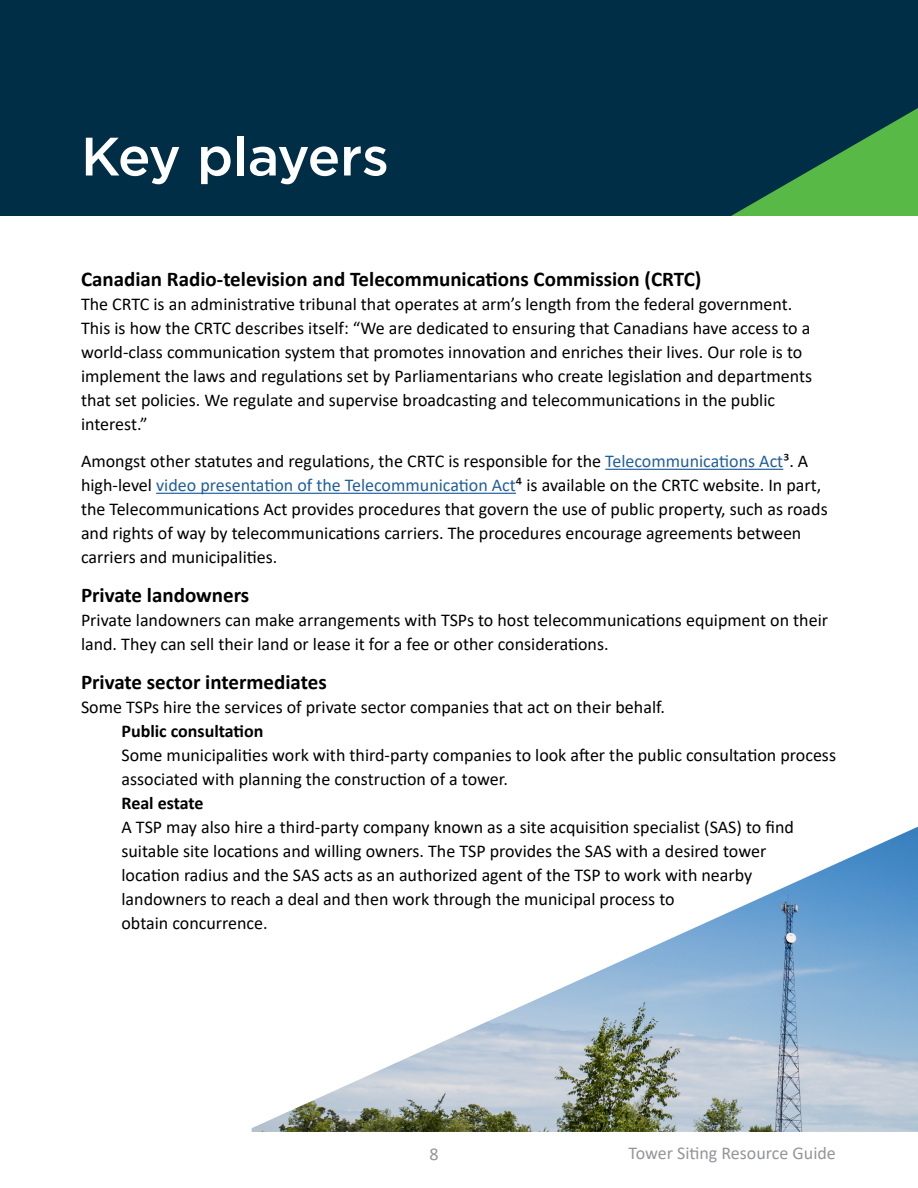
<style>
.page{position:relative;width:918px;height:1188px;background:#fff}
.page>*{position:absolute;margin:0;border:0;box-sizing:border-box;transform-origin:0 0}
.t1{font:500 54px "Gotham";letter-spacing:-.02em;color:#fff}
.t2{font:700 21px "Calibri";color:#000}
.t3{font:18px/24px "Calibri";color:#000}
.t4{font:700 18px "Calibri";color:#000}
.t5{font:18px "Calibri";color:#939598}
.s1{color:#215e9e}
</style>
<div class="page">
<div style="left:0;top:0;width:918px;height:216px;background:#002e46"></div>
<svg style="left:731px;top:108px;width:187px;height:108px"></svg>
<hr style="left:605px;top:469px;width:178px;height:1px;background:#215e9e">
<hr style="left:156px;top:493px;width:360px;height:1px;background:#215e9e">
<img style="left:252px;top:827px;width:666px;height:305px">
<h1 class="t1" style="left:81px;top:121px;width:309px">Key players</h1>
<p class="t2" style="left:81px;top:264px;width:622px">Canadian Radio-television and Telecommunications Commission (CRTC)</p>
<p class="t3" style="left:81px;top:291px;width:733px">The CRTC is an administrative tribunal that operates at arm’s length from the federal government.<br>This is how the CRTC describes itself: “We are dedicated to ensuring that Canadians have access to a world-class communication system that promotes innovation and enriches their lives. Our role is to implement the laws and regulations set by Parliamentarians who create legislation and departments that set policies. We regulate and supervise broadcasting and telecommunications in the public interest.”</p>
<p class="t3" style="left:81px;top:449px;width:748px">Amongst other statutes and regulations, the CRTC is responsible for the <span class="s1">Telecommunications Act</span>³. A high-level <span class="s1">video presentation of the Telecommunication Act</span>⁴ is available on the CRTC website. In part, the Telecommunications Act provides procedures that govern the use of public property, such as roads and rights of way by telecommunications carriers. The procedures encourage agreements between carriers and municipalities.</p>
<p class="t2" style="left:81px;top:580px;width:170px">Private landowners</p>
<p class="t3" style="left:81px;top:608px;width:749px">Private landowners can make arrangements with TSPs to host telecommunications equipment on their land. They can sell their land or lease it for a fee or other considerations.</p>
<p class="t2" style="left:81px;top:667px;width:247px">Private sector intermediates</p>
<p class="t3" style="left:81px;top:694px;width:586px">Some TSPs hire the services of private sector companies that act on their behalf.</p>
<p class="t4" style="left:122px;top:718px;width:144px">Public consultation</p>
<p class="t3" style="left:122px;top:742px;width:716px">Some municipalities work with third-party companies to look after the public consultation process associated with planning the construction of a tower.</p>
<p class="t4" style="left:122px;top:790px;width:84px">Real estate</p>
<p class="t3" style="left:122px;top:814px;width:674px">A TSP may also hire a third-party company known as a site acquisition specialist (SAS) to find suitable site locations and willing owners. The TSP provides the SAS with a desired tower location radius and the SAS acts as an authorized agent of the TSP to work with nearby landowners to reach a deal and then work through the municipal process to<br>obtain concurrence.</p>
<p class="t5" style="left:430px;top:1141px;width:11px">8</p>
<p class="t5" style="left:628px;top:1140px;width:209px">Tower Siting Resource Guide</p>
</div>
